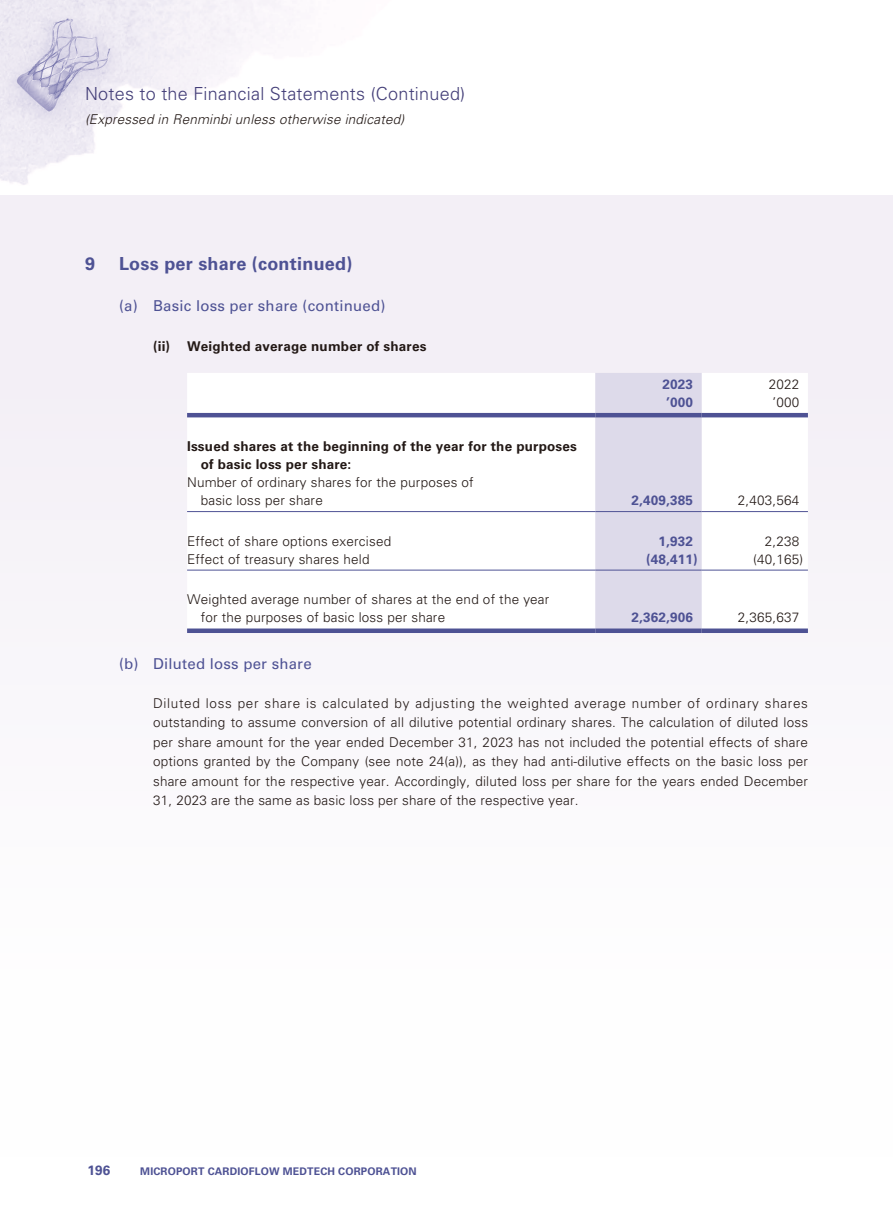
<style>
.page{position:relative;width:893px;height:1212px;background:#fff}
.page>*{position:absolute;margin:0;border:0;box-sizing:border-box;transform-origin:0 0}
.t1{font:300 18px "Univers LT Std";letter-spacing:.015em;color:#433e78}
.t2{font:700 18px "Univers LT Std";letter-spacing:.015em;color:#4e5294}
.t3{font:15px "Univers LT Std";letter-spacing:.015em;color:#4e5294}
.t4{font:300 13.5px/19.5px "Univers LT Std";letter-spacing:.015em;color:#231916}
.t5{font:700 13.5px/18px "Univers LT Std";letter-spacing:.015em;color:#231916}
.t6{font:italic 300 13.5px "Univers LT Std";letter-spacing:.015em;color:#231916}
.t7{font:700 13.5px "Univers LT Std";letter-spacing:.015em;color:#4e5294}
.t8{font:700 10.5px "Univers LT Std";letter-spacing:.015em;color:#4e5294}
</style>
<div class="page">
<img style="left:0;top:0;width:893px;height:196px">
<div style="left:0;top:196px;width:893px;height:961px;background:#fbf9fc"></div>
<svg style="left:187px;top:417px;width:621px;height:153px"></svg>
<div style="left:595px;top:373px;width:107px;height:255px;background:#dddaea"></div>
<hr style="left:187px;top:413px;width:408px;height:4px;background:#4e5294">
<hr style="left:595px;top:413px;width:107px;height:4px;background:#4e5294">
<hr style="left:702px;top:413px;width:106px;height:4px;background:#4e5294">
<hr style="left:187px;top:511px;width:408px;height:1px;background:#4e5294">
<hr style="left:595px;top:511px;width:107px;height:1px;background:#4e5294">
<hr style="left:702px;top:511px;width:106px;height:1px;background:#4e5294">
<hr style="left:187px;top:570px;width:408px;height:1px;background:#4e5294">
<hr style="left:595px;top:570px;width:107px;height:1px;background:#4e5294">
<hr style="left:702px;top:570px;width:106px;height:1px;background:#4e5294">
<div style="left:187px;top:628px;width:408px;height:5px;background:#4e5294"></div>
<div style="left:595px;top:628px;width:107px;height:5px;background:#4e5294"></div>
<div style="left:702px;top:628px;width:106px;height:5px;background:#4e5294"></div>
<h1 class="t1" style="left:85px;top:83px;width:382px">Notes to the Financial Statements (Continued)</h1>
<p class="t6" style="left:85px;top:111px;width:321px">(Expressed in Renminbi unless otherwise indicated)</p>
<h1 class="t2" style="left:85px;top:253px;width:12px">9</h1>
<h1 class="t2" style="left:119px;top:253px;width:235px">Loss per share (continued)</h1>
<p class="t3" style="left:119px;top:296px;width:268px">(a) Basic loss per share (continued)</p>
<p class="t5" style="left:153px;top:337px;width:275px">(ii) Weighted average number of shares</p>
<p class="t5" style="left:201px;top:437px;width:378px;text-indent:-14px">Issued shares at the beginning of the year for the purposes of basic loss per share:</p>
<p class="t4" style="left:201px;top:473px;width:275px;line-height:18px;text-indent:-14px">Number of ordinary shares for the purposes of basic loss per share</p>
<p class="t7" style="left:662px;top:376px;width:32px">2023</p>
<p class="t4" style="left:769px;top:374px;width:32px">2022</p>
<p class="t7" style="left:666px;top:394px;width:28px">’000</p>
<p class="t4" style="left:773px;top:392px;width:28px">’000</p>
<p class="t7" style="left:632px;top:492px;width:63px">2,409,385</p>
<p class="t4" style="left:738px;top:491px;width:63px">2,403,564</p>
<p class="t4" style="left:187px;top:531px;width:206px">Effect of share options exercised</p>
<p class="t7" style="left:659px;top:533px;width:36px">1,932</p>
<p class="t4" style="left:765px;top:531px;width:36px">2,238</p>
<p class="t4" style="left:187px;top:549px;width:184px">Effect of treasury shares held</p>
<p class="t7" style="left:646px;top:551px;width:53px">(48,411)</p>
<p class="t4" style="left:753px;top:549px;width:52px">(40,165)</p>
<p class="t4" style="left:201px;top:590px;width:350px;line-height:18px;text-indent:-14px">Weighted average number of shares at the end of the year for the purposes of basic loss per share</p>
<p class="t7" style="left:632px;top:609px;width:63px">2,362,906</p>
<p class="t4" style="left:738px;top:608px;width:63px">2,365,637</p>
<p class="t3" style="left:119px;top:655px;width:194px">(b) Diluted loss per share</p>
<p class="t4" style="left:153px;top:693px;width:656px;text-align:justify">Diluted loss per share is calculated by adjusting the weighted average number of ordinary shares outstanding to assume conversion of all dilutive potential ordinary shares. The calculation of diluted loss per share amount for the year ended December 31, 2023 has not included the potential effects of share options granted by the Company (see note 24(a)), as they had anti-dilutive effects on the basic loss per share amount for the respective year. Accordingly, diluted loss per share for the years ended December 31, 2023 are the same as basic loss per share of the respective year.</p>
<p class="t7" style="left:88px;top:1162px;width:24px">196</p>
<p class="t8" style="left:140px;top:1165px;width:278px">MICROPORT CARDIOFLOW MEDTECH CORPORATION</p>
</div>
